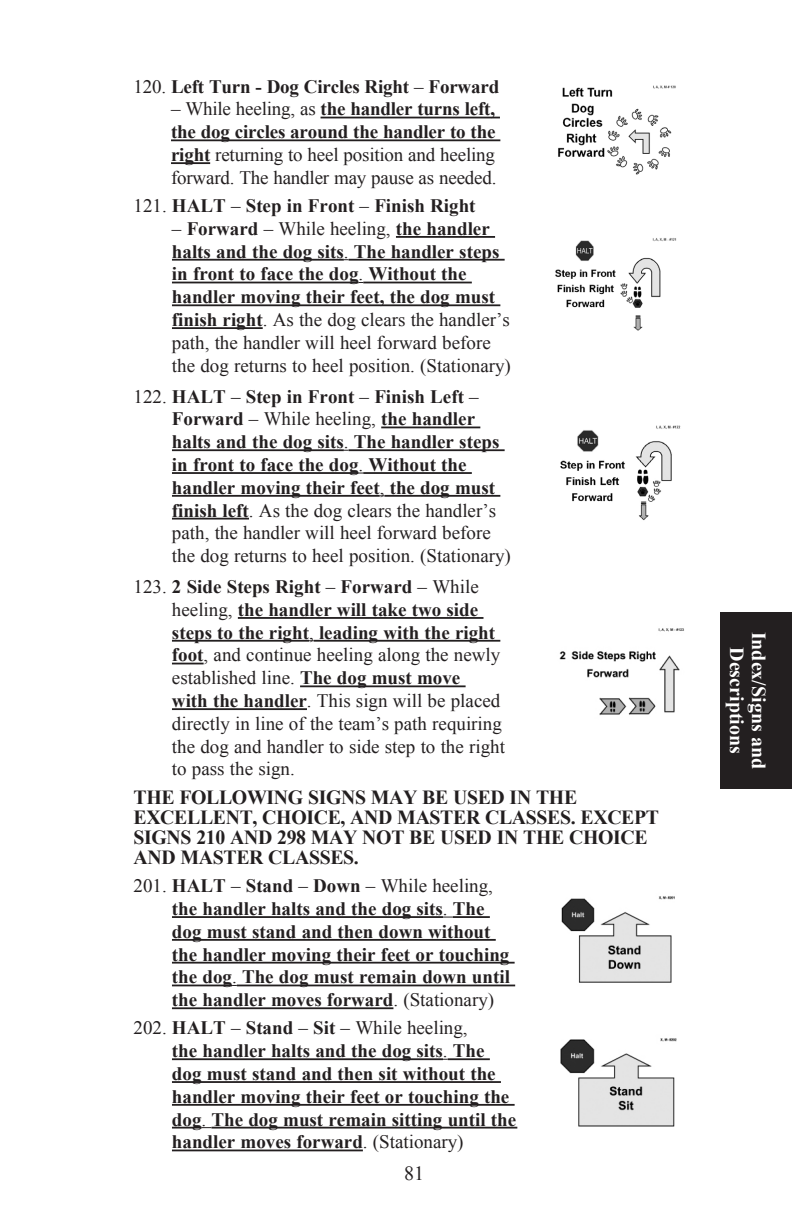
<style>
.page{position:relative;width:792px;height:1224px;background:#fff}
.page>*{position:absolute;margin:0;border:0;box-sizing:border-box;transform-origin:0 0}
.t1{font:700 20px/20px "Times New Roman";letter-spacing:-.015em;color:#231f20}
.t2{font:700 20px/22px "Times New Roman";color:#fff;text-align:center}
.t3{font:20px "Times New Roman";color:#231f20}
.t4{font:700 19px/22.8px "Times New Roman";color:#231f20}
.t5{font:19px/22.8px "Times New Roman";color:#231f20;text-align:justify}
.s1{font-weight:400}
.s2{font-weight:700}
</style>
<div class="page">
<hr style="left:321px;top:117px;width:179px;height:1px;background:#231f20">
<hr style="left:171px;top:139px;width:329px;height:2px;background:#231f20">
<hr style="left:171px;top:162px;width:39px;height:2px;background:#231f20">
<img style="left:558px;top:85px;width:118px;height:90px">
<hr style="left:396px;top:236px;width:99px;height:2px;background:#231f20">
<hr style="left:172px;top:259px;width:172px;height:2px;background:#231f20">
<hr style="left:349px;top:259px;width:156px;height:2px;background:#231f20">
<hr style="left:172px;top:282px;width:187px;height:1px;background:#231f20">
<hr style="left:363px;top:282px;width:109px;height:1px;background:#231f20">
<hr style="left:172px;top:304px;width:328px;height:2px;background:#231f20">
<hr style="left:172px;top:327px;width:91px;height:2px;background:#231f20">
<img style="left:555px;top:238px;width:122px;height:93px">
<hr style="left:381px;top:427px;width:99px;height:1px;background:#231f20">
<hr style="left:172px;top:449px;width:172px;height:2px;background:#231f20">
<hr style="left:349px;top:449px;width:156px;height:2px;background:#231f20">
<hr style="left:172px;top:472px;width:187px;height:2px;background:#231f20">
<hr style="left:363px;top:472px;width:109px;height:2px;background:#231f20">
<hr style="left:172px;top:495px;width:208px;height:2px;background:#231f20">
<hr style="left:384px;top:495px;width:116px;height:2px;background:#231f20">
<hr style="left:172px;top:518px;width:77px;height:2px;background:#231f20">
<img style="left:560px;top:425px;width:121px;height:96px">
<hr style="left:238px;top:617px;width:246px;height:2px;background:#231f20">
<hr style="left:172px;top:640px;width:137px;height:2px;background:#231f20">
<hr style="left:314px;top:640px;width:186px;height:2px;background:#231f20">
<hr style="left:172px;top:663px;width:32px;height:1px;background:#231f20">
<hr style="left:300px;top:685px;width:166px;height:2px;background:#231f20">
<hr style="left:172px;top:708px;width:135px;height:2px;background:#231f20">
<img style="left:559px;top:628px;width:125px;height:87px">
<hr style="left:172px;top:916px;width:271px;height:2px;background:#231f20">
<hr style="left:453px;top:916px;width:37px;height:2px;background:#231f20">
<hr style="left:172px;top:939px;width:324px;height:2px;background:#231f20">
<hr style="left:172px;top:962px;width:343px;height:2px;background:#231f20">
<hr style="left:172px;top:985px;width:60px;height:1px;background:#231f20">
<hr style="left:237px;top:985px;width:278px;height:1px;background:#231f20">
<hr style="left:172px;top:1007px;width:221px;height:2px;background:#231f20">
<img style="left:561px;top:896px;width:114px;height:87px">
<hr style="left:172px;top:1058px;width:271px;height:2px;background:#231f20">
<hr style="left:448px;top:1058px;width:42px;height:2px;background:#231f20">
<hr style="left:172px;top:1081px;width:329px;height:2px;background:#231f20">
<hr style="left:172px;top:1104px;width:343px;height:2px;background:#231f20">
<hr style="left:172px;top:1127px;width:30px;height:2px;background:#231f20">
<hr style="left:212px;top:1127px;width:305px;height:2px;background:#231f20">
<hr style="left:172px;top:1150px;width:191px;height:1px;background:#231f20">
<img style="left:560px;top:1038px;width:117px;height:89px">
<div style="left:720px;top:612px;width:72px;height:177px;background:#231f20"></div>
<p class="t4" style="left:134px;top:74px;width:367px"><span class="s1">120.</span> Left Turn - Dog Circles Right <span class="s1">–</span> Forward</p>
<p class="t5" style="left:171px;top:97px;width:327px">– While heeling, as <span class="s2">the handler turns left, the dog circles around the handler to the right</span> returning to heel position and heeling forward. The handler may pause as needed.</p>
<p class="t4" style="left:134px;top:194px;width:344px"><span class="s1">121.</span> HALT <span class="s1">–</span> Step in Front <span class="s1">–</span> Finish Right</p>
<p class="t4" style="left:172px;top:217px;width:341px"><span class="s1">–</span> Forward <span class="s1">– While heeling,</span> the handler halts and the dog sits<span class="s1">.</span> The handler steps in front to face the dog<span class="s1">.</span> Without the handler moving their feet, the dog must finish right<span class="s1">. As the dog clears the handler’s path, the handler will heel forward before the dog returns to heel position. (Stationary)</span></p>
<p class="t4" style="left:172px;top:384px;width:341px;text-indent:-38px"><span class="s1">122.</span> HALT <span class="s1">–</span> Step in Front <span class="s1">–</span> Finish Left <span class="s1">– </span>Forward <span class="s1">– While heeling,</span> the handler halts and the dog sits<span class="s1">.</span> The handler steps in front to face the dog<span class="s1">.</span> Without the handler moving their feet<span class="s1">,</span> the dog must finish left<span class="s1">. As the dog clears the handler’s path, the handler will heel forward before the dog returns to heel position. (Stationary)</span></p>
<p class="t5" style="left:172px;top:575px;width:335px;text-align:left;text-indent:-38px">123. <span class="s2">2 Side Steps Right</span> – <span class="s2">Forward</span> – While heeling, <span class="s2">the handler will take two side steps to the right</span>, <span class="s2">leading with the right foot</span>, and continue heeling along the newly established line. <span class="s2">The dog must move<br>with the handler</span>. This sign will be placed directly in line of the team’s path requiring the dog and handler to side step to the right to pass the sign.</p>
<p class="t1" style="left:134px;top:787px;width:527px">THE FOLLOWING SIGNS MAY BE USED IN THE EXCELLENT, CHOICE, AND MASTER CLASSES. EXCEPT SIGNS 210 AND 298 MAY NOT BE USED IN THE CHOICE AND MASTER CLASSES.</p>
<p class="t4" style="left:172px;top:874px;width:339px;text-indent:-38px"><span class="s1">201.</span> HALT <span class="s1">–</span> Stand <span class="s1">–</span> Down <span class="s1">– While heeling, </span>the handler halts and the dog sits<span class="s1">.</span> The dog must stand and then down without the handler moving their feet or touching the dog<span class="s1">.</span> The dog must remain down until the handler moves forward<span class="s1">. (Stationary)</span></p>
<p class="t4" style="left:172px;top:1016px;width:346px;text-indent:-38px"><span class="s1">202.</span> HALT <span class="s1">–</span> Stand <span class="s1">–</span> Sit <span class="s1">– While heeling,<br></span>the handler halts and the dog sits<span class="s1">.</span> The dog must stand and then sit without the handler moving their feet or touching the dog<span class="s1">.</span> The dog must remain sitting until the handler moves forward<span class="s1">. (Stationary)</span></p>
<p class="t3" style="left:404px;top:1160px;width:21px">81</p>
<p class="t2" style="left:770px;top:632px;width:139px;rotate:90deg">Index/Signs and<br>Descriptions</p>
</div>
